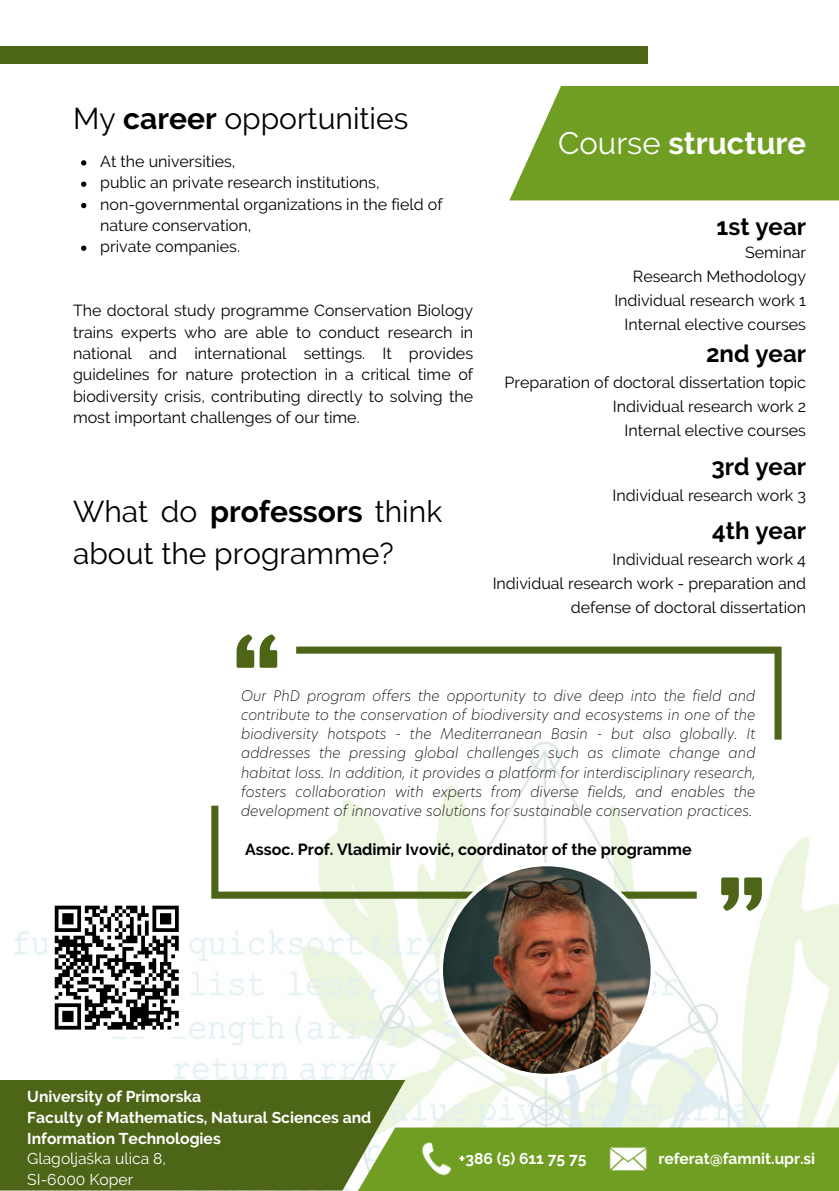
<style>
.page{position:relative;width:839px;height:1191px;background:#fff}
.page>*{position:absolute;margin:0;border:0;box-sizing:border-box;transform-origin:0 0}
.t1{font:700 31px "Raleway";color:#fff}
.t2{font:30px/42px "Raleway";color:#000}
.t3{font:700 24px "Raleway";color:#000}
.t4{font:16px/21.4px "Raleway";color:#000}
.t5{font:700 16px "Raleway";color:#000}
.t6{font:700 15.6px/20.8px "Raleway";color:#fff}
.t7{font:15.6px "Raleway";color:#fff}
.t8{font:700 15.4px "Raleway";color:#fff}
.t9{font:italic 200 14.4px/19.2px "Hero New";color:#000;text-align:justify}
.s1{font-weight:700}
.s2{font-weight:400}
</style>
<div class="page">
<div style="left:509px;top:86px;width:329px;height:114px;background:#709e22"></div>
<div style="left:0;top:46px;width:647px;height:18px;background:#4d6517"></div>
<img style="left:14px;top:689px;width:824px;height:439px">
<svg style="left:236px;top:634px;width:41px;height:34px"></svg>
<svg style="left:721px;top:877px;width:17px;height:34px"></svg>
<svg style="left:744px;top:877px;width:17px;height:34px"></svg>
<svg style="left:296px;top:647px;width:485px;height:93px"></svg>
<svg style="left:211px;top:806px;width:485px;height:93px"></svg>
<img style="left:439px;top:862px;width:215px;height:216px">
<div style="left:343px;top:1128px;width:495px;height:63px;background:#709e22"></div>
<svg style="left:0;top:1080px;width:405px;height:111px;background:#556d20"></svg>
<img style="left:609px;top:1147px;width:38px;height:23px">
<img style="left:422px;top:1142px;width:30px;height:34px">
<div style="left:47px;top:898px;width:139px;height:139px;background:#fff"></div>
<svg style="left:54px;top:905px;width:125px;height:125px"></svg>
<svg style="left:81px;top:160px;width:5px;height:6px"></svg>
<svg style="left:81px;top:182px;width:5px;height:5px"></svg>
<svg style="left:81px;top:203px;width:5px;height:5px"></svg>
<svg style="left:81px;top:246px;width:5px;height:5px"></svg>
<p class="t2" style="left:73px;top:98px;width:337px">My <span class="s1">career</span> opportunities</p>
<p class="t4" style="left:100px;top:151px;width:137px">At the universities,</p>
<p class="t4" style="left:100px;top:172px;width:281px">public an private research institutions,</p>
<p class="t4" style="left:100px;top:193px;width:344px">non-governmental organizations in the field of nature conservation,</p>
<p class="t4" style="left:100px;top:236px;width:141px">private companies.</p>
<p class="t4" style="left:73px;top:300px;width:401px;text-align:justify">The doctoral study programme Conservation Biology trains experts who are able to conduct research in national and international settings. It provides guidelines for nature protection in a critical time of biodiversity crisis, contributing directly to solving the most important challenges of our time.</p>
<p class="t2" style="left:73px;top:491px;width:370px">What do <span class="s1">professors</span> think about the programme?</p>
<p class="t1" style="left:558px;top:124px;width:249px"><span class="s2">Course</span> structure</p>
<p class="t3" style="left:716px;top:213px;width:91px">1st year</p>
<p class="t4" style="left:745px;top:241px;width:62px">Seminar</p>
<p class="t4" style="left:633px;top:265px;width:175px">Research Methodology</p>
<p class="t4" style="left:614px;top:289px;width:193px">Individual research work 1</p>
<p class="t4" style="left:624px;top:313px;width:183px">Internal elective courses</p>
<p class="t3" style="left:706px;top:340px;width:101px">2nd year</p>
<p class="t4" style="left:504px;top:372px;width:303px">Preparation of doctoral dissertation topic</p>
<p class="t4" style="left:612px;top:396px;width:195px">Individual research work 2</p>
<p class="t4" style="left:624px;top:420px;width:183px">Internal elective courses</p>
<p class="t3" style="left:711px;top:452px;width:96px">3rd year</p>
<p class="t4" style="left:612px;top:485px;width:195px">Individual research work 3</p>
<p class="t3" style="left:712px;top:516px;width:95px">4th year</p>
<p class="t4" style="left:612px;top:549px;width:195px">Individual research work 4</p>
<p class="t4" style="left:492px;top:571px;width:315px;line-height:24px;text-align:right">Individual research work - preparation and defense of doctoral dissertation</p>
<p class="t9" style="left:241px;top:686px;width:516px">Our PhD program offers the opportunity to dive deep into the field and contribute to the conservation of biodiversity and ecosystems in one of the biodiversity hotspots - the Mediterranean Basin - but also globally. It addresses the pressing global challenges such as climate change and habitat loss. In addition, it provides a platform for interdisciplinary research, fosters collaboration with experts from diverse fields, and enables the development of innovative solutions for sustainable conservation practices.</p>
<p class="t5" style="left:245px;top:840px;width:448px">Assoc. Prof. Vladimir Ivović, coordinator of the programme</p>
<p class="t6" style="left:27px;top:1086px;width:175px">University of Primorska</p>
<p class="t6" style="left:27px;top:1107px;width:345px">Faculty of Mathematics, Natural Sciences and<br>Information Technologies</p>
<p class="t7" style="left:27px;top:1150px;width:140px">Glagoljaška ulica 8,</p>
<p class="t7" style="left:27px;top:1171px;width:107px">SI-6000 Koper</p>
<p class="t6" style="left:459px;top:1148px;width:129px">+386 (5) 611 75 75</p>
<p class="t8" style="left:658px;top:1149px;width:158px">referat@famnit.upr.si</p>
</div>
